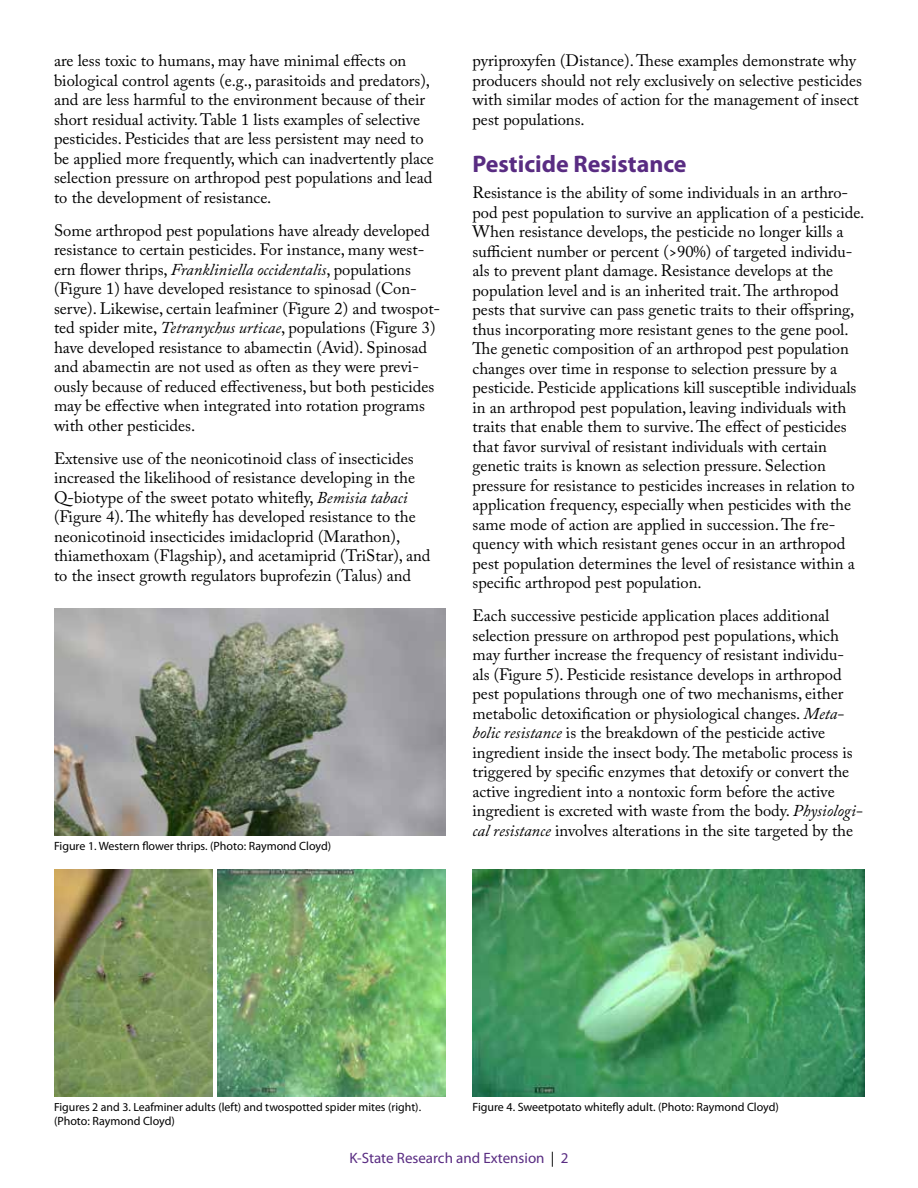
<style>
.page{position:relative;width:918px;height:1188px;background:#fff}
.page>*{position:absolute;margin:0;border:0;box-sizing:border-box;transform-origin:0 0}
.t1{font:700 24px "Myriad Pro";color:#592c82}
.t2{font:16.5px/19.5px "Adobe Caslon Pro";color:#000}
.t3{font:15px "Myriad Pro";color:#592c82}
.t4{font:12px "Myriad Pro";color:#000}
.t5{font:11.85px "Myriad Pro";color:#000}
.s1{font-style:italic}
.s2{color:#000}
</style>
<div class="page">
<img style="left:54px;top:609px;width:392px;height:227px">
<img style="left:54px;top:870px;width:158px;height:227px">
<img style="left:218px;top:870px;width:228px;height:227px">
<img style="left:472px;top:870px;width:392px;height:227px">
<p class="t2" style="left:54px;top:51px;width:381px">are less toxic to humans, may have minimal effects on biological control agents (e.g., parasitoids and predators), and are less harmful to the environment because of their short residual activity. Table 1 lists examples of selective pesticides. Pesticides that are less persistent may need to be applied more frequently, which can inadvertently place selection pressure on arthropod pest populations and lead to the development of resistance.</p>
<p class="t2" style="left:54px;top:220px;width:388px">Some arthropod pest populations have already developed resistance to certain pesticides. For instance, many west&shy;ern flower thrips, <span class="s1">Frankliniella occidentalis</span>, populations (Figure 1) have developed resistance to spinosad (Con&shy;serve). Likewise, certain leafminer (Figure 2) and twospot&shy;ted spider mite, <span class="s1">Tetranychus urticae</span>, populations (Figure 3) have developed resistance to abamectin (Avid). Spinosad and abamectin are not used as often as they were previ&shy;ously because of reduced effectiveness, but both pesticides may be effective when integrated into rotation programs with other pesticides.</p>
<p class="t2" style="left:54px;top:448px;width:378px">Extensive use of the neonicotinoid class of insecticides increased the likelihood of resistance developing in the Q-biotype of the sweet potato whitefly, <span class="s1">Bemisia tabaci </span>(Figure 4). The whitefly has developed resistance to the neonicotinoid insecticides imidacloprid (Marathon), thiamethoxam (Flagship), and acetamiprid (TriStar), and to the insect growth regulators buprofezin (Talus) and</p>
<p class="t4" style="left:54px;top:838px;width:279px">Figure 1. Western flower thrips. (Photo: Raymond Cloyd)</p>
<p class="t2" style="left:473px;top:51px;width:391px">pyriproxyfen (Distance). These examples demonstrate why producers should not rely exclusively on selective pesticides with similar modes of action for the management of insect pest populations.</p>
<h1 class="t1" style="left:472px;top:148px;width:216px">Pesticide Resistance</h1>
<p class="t2" style="left:472px;top:183px;width:393px">Resistance is the ability of some individuals in an arthro&shy;pod pest population to survive an application of a pesticide.<br>When resistance develops, the pesticide no longer kills a sufficient number or percent (&gt;90%) of targeted individu&shy;als to prevent plant damage. Resistance develops at the population level and is an inherited trait. The arthropod pests that survive can pass genetic traits to their offspring, thus incorporating more resistant genes to the gene pool.<br>The genetic composition of an arthropod pest population changes over time in response to selection pressure by a pesticide. Pesticide applications kill susceptible individuals in an arthropod pest population, leaving individuals with traits that enable them to survive. The effect of pesticides that favor survival of resistant individuals with certain genetic traits is known as selection pressure. Selection pressure for resistance to pesticides increases in relation to application frequency, especially when pesticides with the same mode of action are applied in succession. The fre&shy;quency with which resistant genes occur in an arthropod pest population determines the level of resistance within a specific arthropod pest population.</p>
<p class="t2" style="left:472px;top:606px;width:392px">Each successive pesticide application places additional selection pressure on arthropod pest populations, which may further increase the frequency of resistant individu&shy;als (Figure 5). Pesticide resistance develops in arthropod pest populations through one of two mechanisms, either metabolic detoxification or physiological changes. <span class="s1">Meta&shy;bolic resistance</span> is the breakdown of the pesticide active ingredient inside the insect body. The metabolic process is triggered by specific enzymes that detoxify or convert the active ingredient into a nontoxic form before the active ingredient is excreted with waste from the body. <span class="s1">Physiologi&shy;cal resistance</span> involves alterations in the site targeted by the</p>
<p class="t5" style="left:54px;top:1100px;width:369px">Figures 2 and 3. Leafminer adults (left) and twospotted spider mites (right).</p>
<p class="t4" style="left:54px;top:1113px;width:123px">(Photo: Raymond Cloyd)</p>
<p class="t4" style="left:472px;top:1100px;width:308px">Figure 4. Sweetpotato whitefly adult. (Photo: Raymond Cloyd)</p>
<p class="t3" style="left:349px;top:1149px;width:221px">K-State Research and Extension <span class="s2">|</span> 2</p>
</div>
